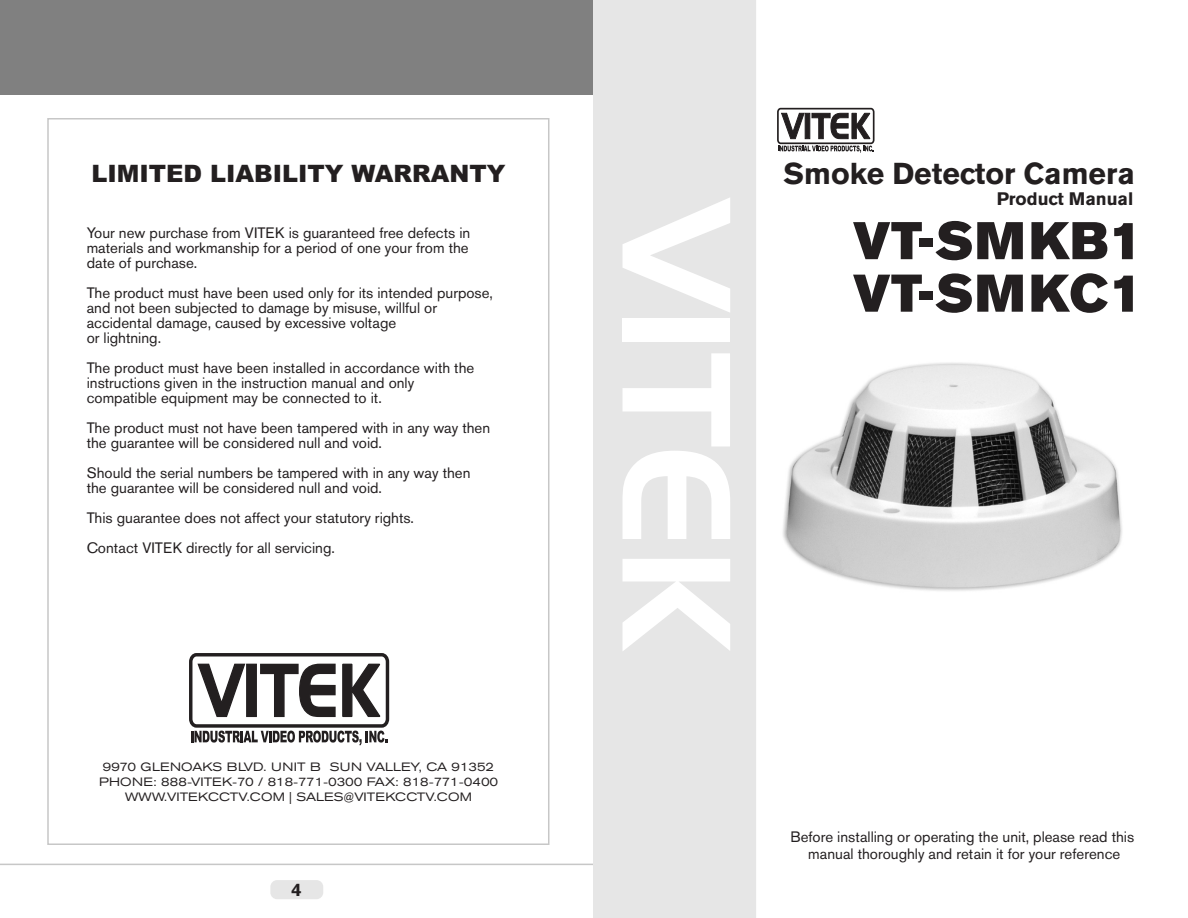
<style>
.page{position:relative;width:1188px;height:918px;background:#fff}
.page>*{position:absolute;margin:0;border:0;box-sizing:border-box;transform-origin:0 0}
.t1{font:150px "Handel Gothic BT";color:#fff}
.t2{font:52.5px/52.5px "Akzidenz Grotesk BE Super";letter-spacing:.02em;color:#231f20}
.t3{font:700 30px "Akzidenz Grotesk BE";color:#231f20}
.t4{font:900 24px "Arial";color:#231f20}
.t5{font:700 18px "Akzidenz Grotesk BE";color:#231f20}
.t6{font:15px/15px "Akzidenz Grotesk BE";color:#231f20}
.t7{font:expanded 12px/15.1px "Akzidenz Grotesk BE";color:#231f20;text-align:center}
</style>
<div class="page">
<img style="left:783px;top:362px;width:339px;height:229px">
<div style="left:0;top:0;width:595px;height:95px;background:#808080"></div>
<hr style="left:0;top:864px;width:594px;height:1px;background:#c7c7c7">
<div style="left:270px;top:880px;width:53px;height:19px;background:#e6e6e6;border-radius:7px"></div>
<div style="left:593px;top:0;width:163px;height:918px;background:#e6e6e6"></div>
<div style="left:47px;top:118px;width:502px;height:727px;border:2px solid #c7c7c7"></div>
<svg style="left:189px;top:653px;width:201px;height:93px"></svg>
<svg style="left:816px;top:144px;width:56px;height:2px"></svg>
<svg style="left:781px;top:113px;width:24px;height:26px"></svg>
<div style="left:805px;top:113px;width:5px;height:26px;background:#231f20;border:1px solid #231f20"></div>
<svg style="left:811px;top:113px;width:60px;height:26px"></svg>
<svg style="left:778px;top:146px;width:96px;height:7px"></svg>
<div style="left:777px;top:108px;width:98px;height:36px;border:2px solid #231f20;border-radius:3px"></div>
<h3 class="t4" style="left:91px;top:165px;width:415px">LIMITED LIABILITY WARRANTY</h3>
<p class="t6" style="left:87px;top:227px;width:385px;text-align:justify">Your new purchase from VITEK is guaranteed free defects in materials and workmanship for a period of one your from the date of purchase.</p>
<p class="t6" style="left:87px;top:287px;width:408px">The product must have been used only for its intended purpose, and not been subjected to damage by misuse, willful or accidental damage, caused by excessive voltage<br>or lightning.</p>
<p class="t6" style="left:87px;top:362px;width:389px">The product must have been installed in accordance with the instructions given in the instruction manual and only compatible equipment may be connected to it.</p>
<p class="t6" style="left:87px;top:422px;width:405px">The product must not have been tampered with in any way then the guarantee will be considered null and void.</p>
<p class="t6" style="left:87px;top:467px;width:385px">Should the serial numbers be tampered with in any way then the guarantee will be considered null and void.</p>
<p class="t6" style="left:87px;top:505px;width:329px;line-height:30px">This guarantee does not affect your statutory rights.<br>Contact VITEK directly for all servicing.</p>
<p class="t7" style="left:99px;top:761px;width:400px">9970 GLENOAKS BLVD. UNIT B SUN VALLEY, CA 91352<br>PHONE: 888-VITEK-70 / 818-771-0300 FAX: 818-771-0400<br>WWW.VITEKCCTV.COM | SALES@VITEKCCTV.COM</p>
<p class="t5" style="left:292px;top:884px;width:12px">4</p>
<h1 class="t1" style="left:729px;top:202px;width:448px;rotate:90deg">VITEK</h1>
<h3 class="t3" style="left:784px;top:163px;width:353px">Smoke Detector Camera</h3>
<p class="t5" style="left:997px;top:192px;width:138px">Product Manual</p>
<h2 class="t2" style="left:853px;top:219px;width:291px">VT-SMKB1<br>VT-SMKC1</h2>
<p class="t6" style="left:790px;top:829px;width:345px;line-height:17.7px;text-align:center">Before installing or operating the unit, please read this manual thoroughly and retain it for your reference</p>
</div>
